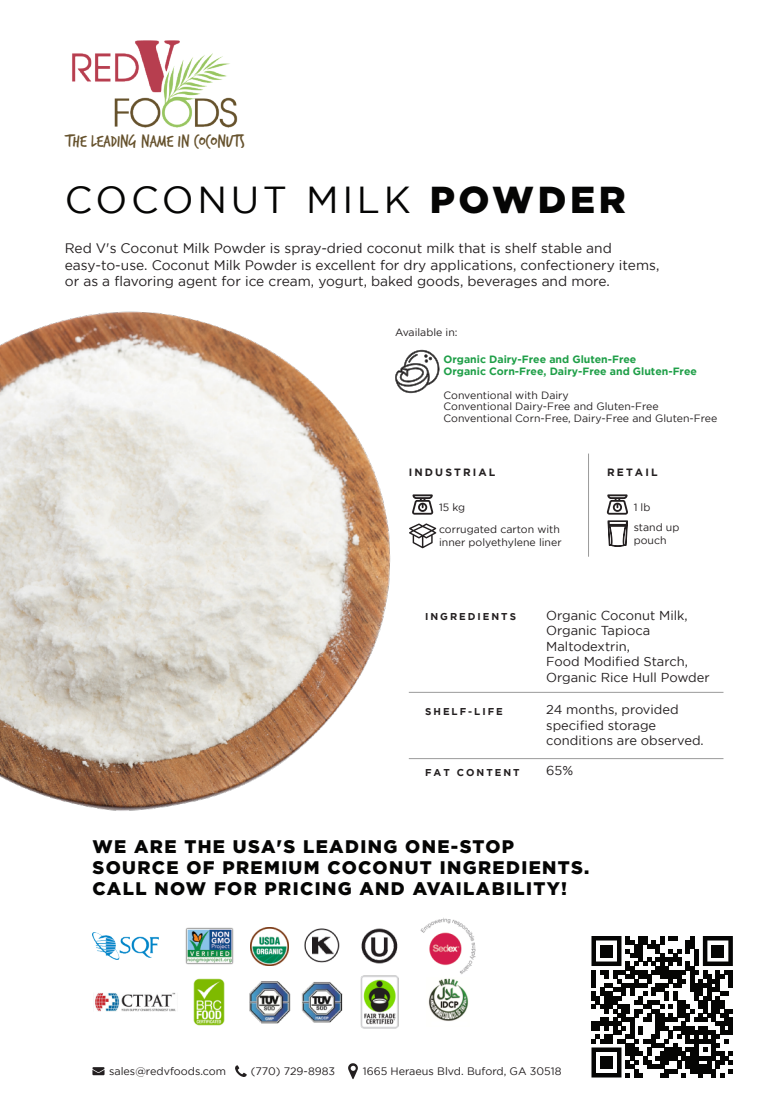
<style>
.page{position:relative;width:765px;height:1108px;background:#fff}
.page>*{position:absolute;margin:0;border:0;box-sizing:border-box;transform-origin:0 0}
.t1{font:37.5px "Gotham";letter-spacing:.1em;color:#050504}
.t2{font:900 18.25px/21.1px "Gotham";letter-spacing:.075em;color:#050504}
.t3{font:18.12px "Trash Hand";color:#66522d}
.t4{font:13.75px/16.5px "Gotham";color:#231f20}
.t5{font:12.88px/15.5px "Gotham";color:#231f20}
.t6{font:10.75px "Gotham";color:#231f20}
.t7{font:10.5px/11.8px "Gotham";color:#231f20}
.t8{font:700 10.5px/11.8px "Gotham";color:#1f9f48}
.t9{font:700 10.5px "Gotham";letter-spacing:.2em;color:#231f20}
.t10{font:700 9.88px "Gotham";letter-spacing:.2em;color:#231f20}
.s1{font-weight:900}
</style>
<div class="page">
<img style="left:72px;top:40px;width:166px;height:88px">
<hr style="left:409px;top:758px;width:314px;height:1px;background:#9b9b9b">
<hr style="left:409px;top:691px;width:314px;height:1px;background:#9b9b9b">
<svg style="left:348px;top:1063px;width:10px;height:15px"></svg>
<svg style="left:92px;top:1067px;width:13px;height:7px"></svg>
<svg style="left:235px;top:1065px;width:12px;height:11px"></svg>
<img style="left:0;top:311px;width:391px;height:500px">
<svg style="left:395px;top:350px;width:45px;height:43px"></svg>
<svg style="left:412px;top:494px;width:22px;height:20px"></svg>
<svg style="left:409px;top:523px;width:27px;height:25px"></svg>
<svg style="left:607px;top:494px;width:21px;height:53px"></svg>
<hr style="left:588px;top:453px;width:1px;height:103px;background:#9b9b9b">
<img style="left:92px;top:932px;width:67px;height:27px">
<img style="left:95px;top:992px;width:81px;height:20px">
<img style="left:185px;top:927px;width:49px;height:37px">
<img style="left:249px;top:981px;width:41px;height:42px">
<img style="left:301px;top:982px;width:42px;height:41px">
<img style="left:360px;top:975px;width:39px;height:54px">
<img style="left:361px;top:928px;width:37px;height:35px">
<img style="left:304px;top:928px;width:36px;height:35px">
<img style="left:250px;top:927px;width:38px;height:38px">
<img style="left:420px;top:917px;width:56px;height:57px">
<img style="left:194px;top:978px;width:31px;height:47px">
<img style="left:428px;top:978px;width:41px;height:43px">
<svg style="left:591px;top:936px;width:142px;height:141px"></svg>
<div style="left:600px;top:944px;width:13px;height:13px;background:#050504"></div>
<div style="left:711px;top:944px;width:13px;height:13px;background:#050504"></div>
<div style="left:600px;top:1055px;width:13px;height:13px;background:#050504"></div>
<h3 class="t3" style="left:66px;top:132px;width:180px">THE LEADING NAME IN COCONUTS</h3>
<h1 class="t1" style="left:65px;top:179px;width:563px">COCONUT MILK <span class="s1">POWDER</span></h1>
<p class="t4" style="left:65px;top:240px;width:596px">Red V's Coconut Milk Powder is spray-dried coconut milk that is shelf stable and easy-to-use. Coconut Milk Powder is excellent for dry applications, confectionery items, or as a flavoring agent for ice cream, yogurt, baked goods, beverages and more.</p>
<p class="t7" style="left:395px;top:326px;width:64px">Available in:</p>
<p class="t8" style="left:444px;top:353px;width:255px">Organic Dairy-Free and Gluten-Free<br>Organic Corn-Free, Dairy-Free and Gluten-Free</p>
<p class="t7" style="left:444px;top:388px;width:275px">Conventional with Dairy<br>Conventional Dairy-Free and Gluten-Free<br>Conventional Corn-Free, Dairy-Free and Gluten-Free</p>
<p class="t9" style="left:409px;top:466px;width:88px">INDUSTRIAL</p>
<p class="t9" style="left:607px;top:466px;width:52px">RETAIL</p>
<p class="t7" style="left:439px;top:495px;width:122px;line-height:22.5px">15 kg<br>corrugated carton with</p>
<p class="t7" style="left:439px;top:535px;width:124px">inner polyethylene liner</p>
<p class="t7" style="left:634px;top:496px;width:47px;line-height:20.2px">1 lb stand up</p>
<p class="t7" style="left:634px;top:533px;width:34px">pouch</p>
<p class="t10" style="left:425px;top:610px;width:92px">INGREDIENTS</p>
<p class="t10" style="left:425px;top:705px;width:79px">SHELF-LIFE</p>
<p class="t5" style="left:546px;top:607px;width:165px">Organic Coconut Milk,<br>Organic Tapioca<br>Maltodextrin,<br>Food Modified Starch,<br>Organic Rice Hull Powder</p>
<p class="t5" style="left:546px;top:701px;width:159px">24 months, provided specified storage conditions are observed.</p>
<p class="t10" style="left:425px;top:766px;width:96px">FAT CONTENT</p>
<p class="t5" style="left:546px;top:762px;width:29px">65%</p>
<h2 class="t2" style="left:92px;top:835px;width:499px">WE ARE THE USA'S LEADING ONE-STOP<br>SOURCE OF PREMIUM COCONUT INGREDIENTS.<br>CALL NOW FOR PRICING AND AVAILABILITY!</h2>
<p class="t6" style="left:109px;top:1064px;width:119px">sales@redvfoods.com</p>
<p class="t6" style="left:251px;top:1064px;width:86px">(770) 729-8983</p>
<p class="t6" style="left:363px;top:1064px;width:200px">1665 Heraeus Blvd. Buford, GA 30518</p>
</div>
